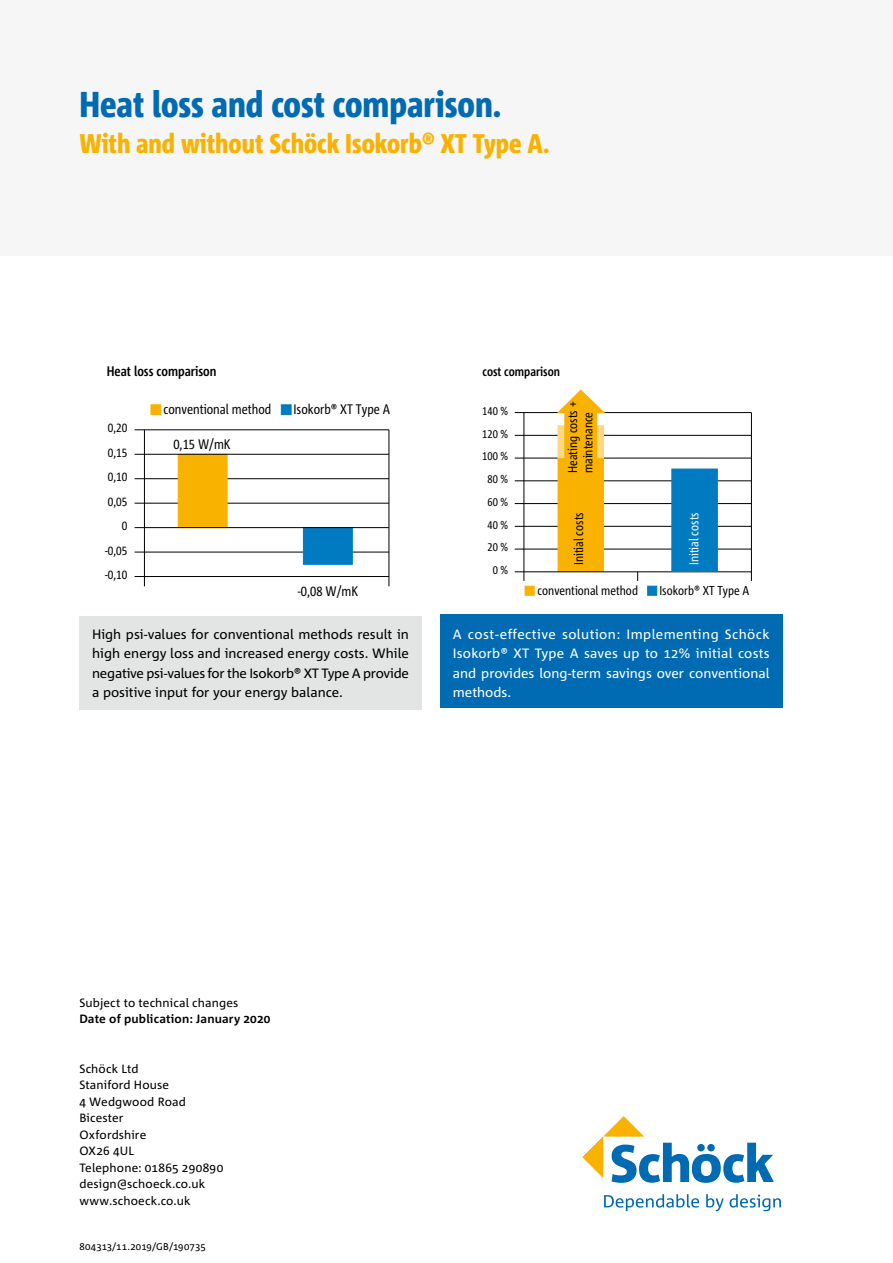
<style>
.page{position:relative;width:893px;height:1263px;background:#fff}
.page>*{position:absolute;margin:0;border:0;box-sizing:border-box;transform-origin:0 0}
.t1{font:800 36px "Corpid E1 s Cd";color:#006ab3}
.t2{font:800 27px "Corpid E1 s Cd";color:#f9b200}
.t3{font:condensed 13.8px "Corpid Schoeck";color:#000}
.t4{font:700 condensed 13.8px "Corpid Schoeck";color:#000}
.t5{font:13.5px/19.5px "Corpid E1 s";color:#000;text-align:justify}
.t6{font:13.5px/19.5px "Corpid E1 s";color:#fff;text-align:justify}
.t7{font:condensed 12.9px/15.5px "Corpid Schoeck";color:#000}
.t8{font:700 condensed 12.9px "Corpid Schoeck";color:#000}
.t9{font:condensed 12.9px "Corpid Schoeck";color:#fff}
.t10{font:condensed 12.45px "Corpid Schoeck";color:#000}
.t11{font:12px/16.5px "Corpid E1 s";letter-spacing:.01em;color:#000}
.t12{font:700 12px "Corpid E1 s";letter-spacing:.015em;color:#000}
.t13{font:condensed 11.55px "Corpid Schoeck";color:#000}
.t14{font:9.75px "Corpid E1 s";letter-spacing:.015em;color:#000}
</style>
<div class="page">
<div style="left:79px;top:617px;width:343px;height:93px;background:#e3e4e4"></div>
<svg style="left:583px;top:1116px;width:191px;height:67px"></svg>
<svg style="left:604px;top:1194px;width:95px;height:17px"></svg>
<svg style="left:706px;top:1194px;width:18px;height:17px"></svg>
<svg style="left:730px;top:1194px;width:51px;height:17px"></svg>
<div style="left:0;top:0;width:893px;height:255px;background:#f6f6f6"></div>
<hr style="left:135px;top:552px;width:254px;height:1px;background:#000">
<hr style="left:135px;top:503px;width:254px;height:1px;background:#000">
<hr style="left:135px;top:478px;width:254px;height:1px;background:#000">
<hr style="left:135px;top:430px;width:254px;height:1px;background:#000">
<hr style="left:144px;top:430px;width:1px;height:156px;background:#000">
<hr style="left:389px;top:430px;width:1px;height:156px;background:#000">
<div style="left:178px;top:454px;width:50px;height:74px;background:#f9b200;border:1px solid #f9b200"></div>
<hr style="left:135px;top:576px;width:254px;height:1px;background:#000">
<div style="left:303px;top:527px;width:50px;height:38px;background:#007bc2;border:1px solid #007bc2"></div>
<hr style="left:135px;top:527px;width:254px;height:1px;background:#000">
<div style="left:151px;top:404px;width:10px;height:11px;background:#f9b200;border:1px solid #f9b200"></div>
<div style="left:281px;top:404px;width:11px;height:11px;background:#007bc2;border:1px solid #007bc2"></div>
<hr style="left:135px;top:454px;width:254px;height:1px;background:#000">
<hr style="left:515px;top:549px;width:236px;height:1px;background:#000">
<hr style="left:515px;top:503px;width:236px;height:1px;background:#000">
<hr style="left:515px;top:526px;width:236px;height:1px;background:#000">
<hr style="left:515px;top:481px;width:236px;height:1px;background:#000">
<hr style="left:515px;top:458px;width:236px;height:1px;background:#000">
<hr style="left:515px;top:435px;width:236px;height:1px;background:#000">
<hr style="left:515px;top:412px;width:236px;height:1px;background:#000">
<hr style="left:523px;top:412px;width:1px;height:169px;background:#000">
<hr style="left:751px;top:413px;width:1px;height:168px;background:#000">
<div style="left:558px;top:458px;width:46px;height:114px;background:#f9b200"></div>
<hr style="left:515px;top:571px;width:236px;height:1px;background:#000">
<div style="left:558px;top:425px;width:46px;height:33px;background:#fcd880"></div>
<div style="left:671px;top:469px;width:47px;height:103px;background:#007bc2;border:1px solid #007bc2"></div>
<div style="left:525px;top:586px;width:10px;height:10px;background:#f9b200;border:1px solid #f9b200"></div>
<div style="left:647px;top:586px;width:10px;height:10px;background:#007bc2;border:1px solid #007bc2"></div>
<div style="left:564px;top:412px;width:33px;height:56px;background:#f9b200;border:1px solid #f9b200"></div>
<svg style="left:557px;top:389px;width:49px;height:25px"></svg>
<div style="left:440px;top:614px;width:342px;height:94px;background:#006ab3"></div>
<h1 class="t1" style="left:79px;top:82px;width:423px">Heat loss and cost comparison.</h1>
<h2 class="t2" style="left:79px;top:127px;width:472px">With and without Schöck Isokorb® XT Type A.</h2>
<p class="t4" style="left:107px;top:363px;width:111px">Heat loss comparison</p>
<p class="t8" style="left:482px;top:364px;width:79px">cost comparison</p>
<p class="t10" style="left:108px;top:420px;width:21px">0,20</p>
<p class="t10" style="left:108px;top:445px;width:21px">0,15</p>
<p class="t10" style="left:108px;top:469px;width:21px">0,10</p>
<p class="t3" style="left:163px;top:401px;width:109px">conventional method</p>
<p class="t3" style="left:293px;top:401px;width:98px">Isokorb® XT Type A</p>
<p class="t3" style="left:173px;top:435px;width:59px">0,15 W/mK</p>
<p class="t13" style="left:482px;top:404px;width:27px">140 %</p>
<p class="t13" style="left:482px;top:426px;width:27px">120 %</p>
<p class="t13" style="left:482px;top:449px;width:27px">100 %</p>
<p class="t13" style="left:487px;top:472px;width:22px">80 %</p>
<p class="t7" style="left:565px;top:473px;width:73px;rotate:-90deg">Heating costs + maintenance</p>
<p class="t10" style="left:108px;top:493px;width:21px">0,05</p>
<p class="t13" style="left:487px;top:495px;width:22px">60 %</p>
<p class="t10" style="left:122px;top:518px;width:7px">0</p>
<p class="t10" style="left:105px;top:542px;width:24px">-0,05</p>
<p class="t10" style="left:105px;top:567px;width:24px">-0,10</p>
<p class="t13" style="left:487px;top:517px;width:22px">40 %</p>
<p class="t13" style="left:487px;top:540px;width:22px">20 %</p>
<p class="t13" style="left:493px;top:563px;width:17px">0 %</p>
<p class="t7" style="left:571px;top:565px;width:54px;rotate:-90deg">Initial costs</p>
<p class="t9" style="left:686px;top:565px;width:54px;rotate:-90deg">Initial costs</p>
<p class="t3" style="left:298px;top:582px;width:62px">-0,08 W/mK</p>
<p class="t7" style="left:538px;top:583px;width:102px">conventional method</p>
<p class="t7" style="left:659px;top:583px;width:92px">Isokorb® XT Type A</p>
<p class="t5" style="left:92px;top:624px;width:318px">High psi-values for conventional methods result in high energy loss and increased energy costs. While negative psi-values for the Isokorb® XT Type A provide a positive input for your energy balance.</p>
<p class="t6" style="left:453px;top:624px;width:318px">A cost-effective solution: Implementing Schöck Isokorb® XT Type A saves up to 12% initial costs and provides long-term savings over conventional methods.</p>
<p class="t11" style="left:79px;top:994px;width:160px">Subject to technical changes</p>
<p class="t12" style="left:79px;top:1011px;width:193px">Date of publication: January 2020</p>
<p class="t11" style="left:79px;top:1060px;width:145px">Schöck Ltd<br>Staniford House<br>4 Wedgwood Road<br>Bicester<br>Oxfordshire<br>OX26 4UL<br>Telephone: 01865 290890 design@schoeck.co.uk www.schoeck.co.uk</p>
<p class="t14" style="left:79px;top:1241px;width:128px">804313/11.2019/GB/190735</p>
</div>
